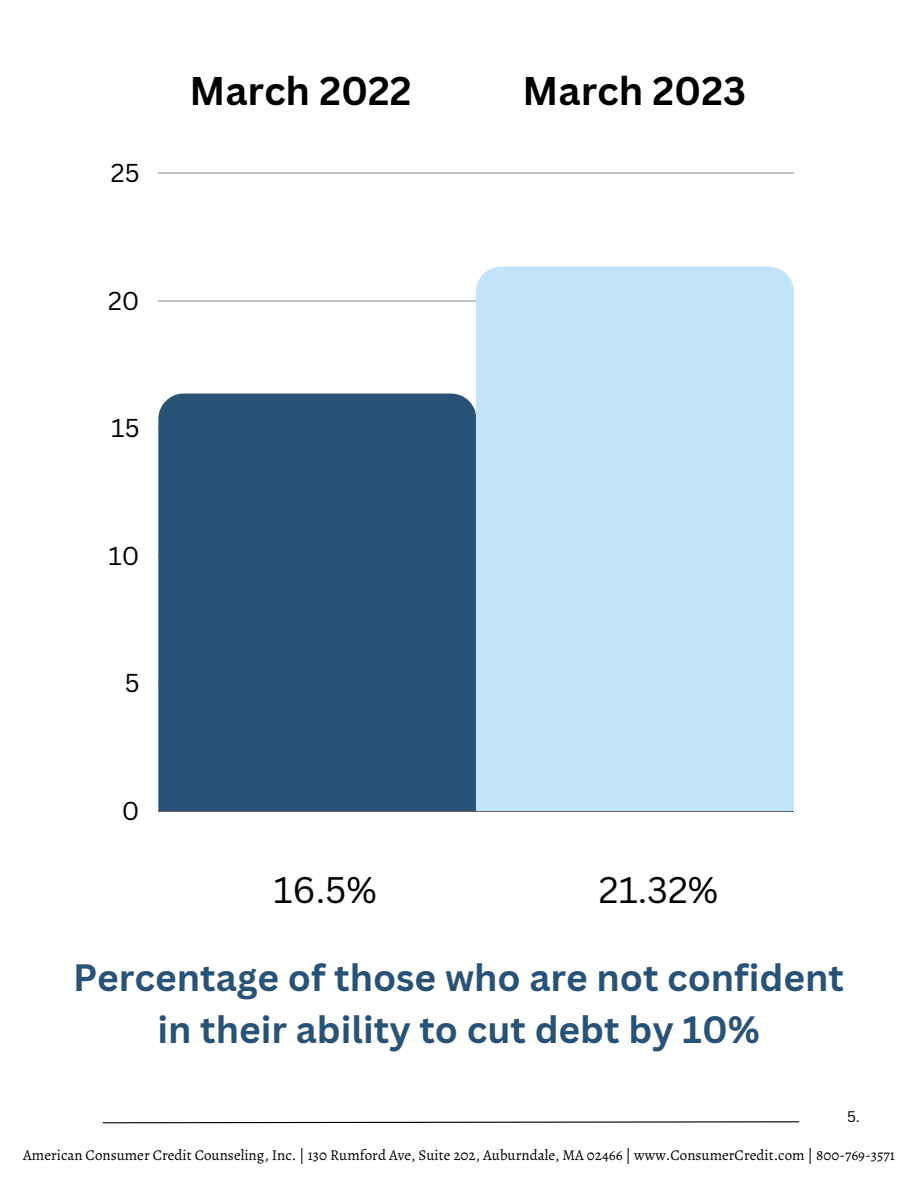
<style>
.page{position:relative;width:918px;height:1188px;background:#fff}
.page>*{position:absolute;margin:0;border:0;box-sizing:border-box;transform-origin:0 0}
.t1{font:700 39px "Canva Sans";color:#000}
.t2{font:700 37.05px/51.8px "Canva Sans";color:#295277;text-align:center}
.t3{font:36px "Canva Sans";color:#000}
.t4{font:25.2px "Canva Sans";color:#000}
.t5{font:15px "Alegreya";color:#000}
.t6{font:15px "Canva Sans";color:#000}
</style>
<div class="page">
<svg style="left:102px;top:1121px;width:698px;height:3px"></svg>
<hr style="left:158px;top:173px;width:635px;height:1px;background:#000">
<hr style="left:158px;top:300px;width:635px;height:1px;background:#000">
<hr style="left:158px;top:811px;width:635px;height:1px;background:#000">
<div style="left:158px;top:394px;width:318px;height:417px;background:#295277"></div>
<div style="left:476px;top:267px;width:317px;height:544px;background:#c2e3f9"></div>
<p class="t4" style="left:111px;top:155px;width:30px">25</p>
<p class="t4" style="left:108px;top:283px;width:33px">20</p>
<p class="t4" style="left:111px;top:410px;width:30px">15</p>
<p class="t4" style="left:109px;top:538px;width:33px">10</p>
<p class="t4" style="left:125px;top:665px;width:16px">5</p>
<p class="t4" style="left:122px;top:793px;width:19px">0</p>
<p class="t1" style="left:190px;top:64px;width:224px">March 2022</p>
<p class="t1" style="left:523px;top:64px;width:225px">March 2023</p>
<p class="t3" style="left:273px;top:865px;width:105px">16.5%</p>
<p class="t3" style="left:599px;top:864px;width:121px">21.32%</p>
<p class="t2" style="left:73px;top:951px;width:772px">Percentage of those who are not confident in their ability to cut debt by 10%</p>
<p class="t6" style="left:847px;top:1106px;width:14px">5.</p>
<p class="t5" style="left:23px;top:1145px;width:873px">American Consumer Credit Counseling, Inc. | 130 Rumford Ave, Suite 202, Auburndale, MA 02466 | www.ConsumerCredit.com | 800-769-3571</p>
</div>
